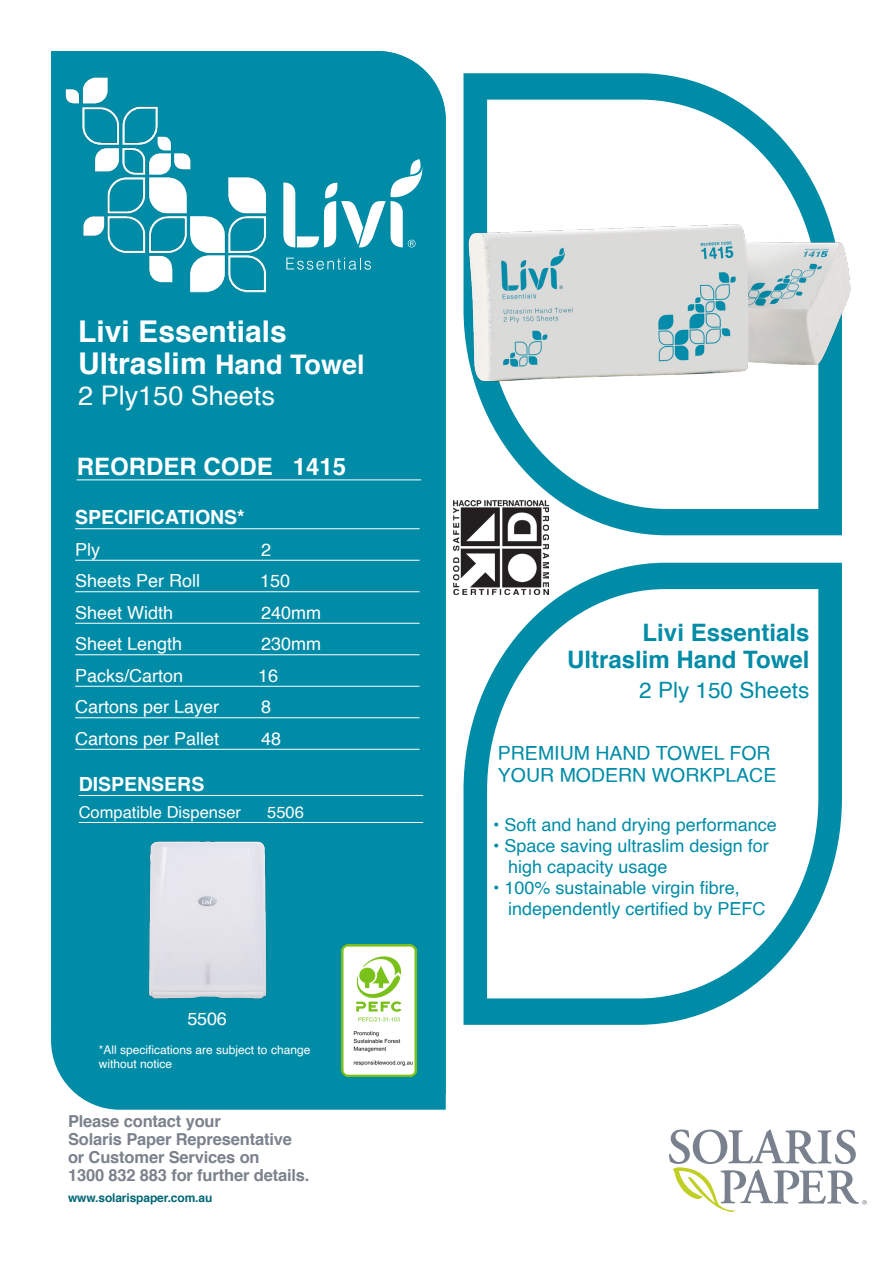
<style>
.page{position:relative;width:893px;height:1263px;background:#fff}
.page>*{position:absolute;margin:0;border:0;box-sizing:border-box;transform-origin:0 0}
.t1{font:700 30px/31.5px "Helvetica";color:#fff}
.t2{font:700 27px/28.5px "Helvetica";color:#fff}
.t3{font:27px "Helvetica";color:#fff}
.t4{font:700 24px "Helvetica";color:#008ca7}
.t5{font:700 24px "Helvetica";color:#fff}
.t6{font:22.5px "Helvetica";color:#008ca7}
.t7{font:19.5px/22.5px "Helvetica";color:#008ca7}
.Tab_and_Rule{font:700 19.5px "Helvetica";color:#fff}
.t8{font:18px "Helvetica";color:#008ca7}
.Tab_and_Rule-2{font:18px "Helvetica";color:#fff}
.t9{font:700 16.5px "Helvetica";letter-spacing:-.01em;color:#7b828d}
.Tab_and_Rule-3{font:16.5px "Helvetica";color:#fff}
.t10{font:12px/14.4px "Helvetica";color:#fff}
.t11{font:700 12px "Helvetica";letter-spacing:-.01em;color:#036775}
.s1{font-size:27px}
</style>
<div class="page">
<div style="left:51px;top:51px;width:395px;height:1043px;background:#008ca7"></div>
<hr style="left:75px;top:528px;width:345px;height:1px;background:#fff">
<hr style="left:75px;top:560px;width:345px;height:1px;background:#fff">
<hr style="left:75px;top:591px;width:345px;height:1px;background:#fff">
<hr style="left:75px;top:623px;width:345px;height:1px;background:#fff">
<hr style="left:75px;top:654px;width:345px;height:1px;background:#fff">
<hr style="left:75px;top:686px;width:345px;height:1px;background:#fff">
<hr style="left:75px;top:717px;width:345px;height:1px;background:#fff">
<hr style="left:75px;top:749px;width:345px;height:1px;background:#fff">
<hr style="left:77px;top:479px;width:344px;height:1px;background:#fff">
<hr style="left:79px;top:795px;width:344px;height:1px;background:#fff">
<hr style="left:79px;top:822px;width:344px;height:1px;background:#fff">
<svg style="left:669px;top:1129px;width:198px;height:83px"></svg>
<svg style="left:284px;top:159px;width:139px;height:89px"></svg>
<svg style="left:286px;top:258px;width:85px;height:12px"></svg>
<img style="left:341px;top:944px;width:75px;height:132px">
<img style="left:53px;top:66px;width:231px;height:237px">
<svg style="left:463px;top:73px;width:379px;height:462px"></svg>
<svg style="left:463px;top:563px;width:379px;height:462px"></svg>
<img style="left:137px;top:836px;width:142px;height:168px">
<img style="left:463px;top:197px;width:388px;height:213px">
<img style="left:454px;top:501px;width:94px;height:94px">
<h2 class="t2" style="left:76px;top:308px;width:257px">Livi Essentials 1001<br>Toilet Tissue Roll<br>2ply 400s</h2>
<p class="t1" style="left:78px;top:316px;width:288px">Livi Essentials<br>Ultraslim <span class="s1">Hand Towel</span></p>
<p class="t3" style="left:78px;top:375px;width:198px">2 Ply150 Sheets</p>
<p class="t5" style="left:77px;top:447px;width:271px">REORDER CODE 1415</p>
<p class="Tab_and_Rule" style="left:75px;top:501px;width:171px">SPECIFICATIONS*</p>
<p class="Tab_and_Rule-2" style="left:75px;top:535px;width:27px">Ply</p>
<p class="Tab_and_Rule-2" style="left:261px;top:535px;width:12px">2</p>
<p class="Tab_and_Rule-2" style="left:75px;top:567px;width:127px">Sheets Per Roll</p>
<p class="Tab_and_Rule-2" style="left:260px;top:567px;width:32px">150</p>
<p class="Tab_and_Rule-2" style="left:75px;top:598px;width:100px">Sheet Width</p>
<p class="Tab_and_Rule-2" style="left:261px;top:598px;width:62px">240mm</p>
<p class="Tab_and_Rule-2" style="left:75px;top:630px;width:109px">Sheet Length</p>
<p class="Tab_and_Rule-2" style="left:261px;top:630px;width:62px">230mm</p>
<p class="Tab_and_Rule-2" style="left:75px;top:661px;width:110px">Packs/Carton</p>
<p class="Tab_and_Rule-2" style="left:258px;top:661px;width:22px">16</p>
<p class="Tab_and_Rule-2" style="left:75px;top:693px;width:146px">Cartons per Layer</p>
<p class="Tab_and_Rule-2" style="left:261px;top:693px;width:12px">8</p>
<p class="Tab_and_Rule-2" style="left:75px;top:724px;width:146px">Cartons per Pallet</p>
<p class="Tab_and_Rule-2" style="left:261px;top:724px;width:22px">48</p>
<p class="Tab_and_Rule" style="left:79px;top:768px;width:127px">DISPENSERS</p>
<p class="Tab_and_Rule-3" style="left:79px;top:799px;width:164px">Compatible Dispenser</p>
<p class="Tab_and_Rule-3" style="left:267px;top:799px;width:38px">5506</p>
<p class="Tab_and_Rule-2" style="left:187px;top:1004px;width:41px">5506</p>
<p class="t10" style="left:99px;top:1043px;width:213px">*All specifications are subject to change without notice</p>
<p class="t9" style="left:68px;top:1108px;width:154px">Please contact your</p>
<p class="t9" style="left:68px;top:1126px;width:225px">Solaris Paper Representative</p>
<p class="t9" style="left:68px;top:1144px;width:193px">or Customer Services on</p>
<p class="t9" style="left:68px;top:1162px;width:243px">1300 832 883 for further details.</p>
<p class="t11" style="left:68px;top:1188px;width:146px">www.solarispaper.com.au</p>
<p class="t4" style="left:643px;top:613px;width:168px">Livi Essentials</p>
<p class="t4" style="left:567px;top:640px;width:244px">Ultraslim Hand Towel</p>
<p class="t6" style="left:639px;top:672px;width:172px">2 Ply 150 Sheets</p>
<p class="t7" style="left:498px;top:742px;width:280px">PREMIUM HAND TOWEL FOR<br>YOUR MODERN WORKPLACE</p>
<p class="t8" style="left:493px;top:811px;width:285px">• Soft and hand drying performance</p>
<p class="t8" style="left:493px;top:832px;width:277px">• Space saving ultraslim design for</p>
<p class="t8" style="left:508px;top:853px;width:161px">high capacity usage</p>
<p class="t8" style="left:493px;top:874px;width:248px">• 100% sustainable virgin fibre,</p>
<p class="t8" style="left:508px;top:895px;width:259px">independently certified by PEFC</p>
</div>
